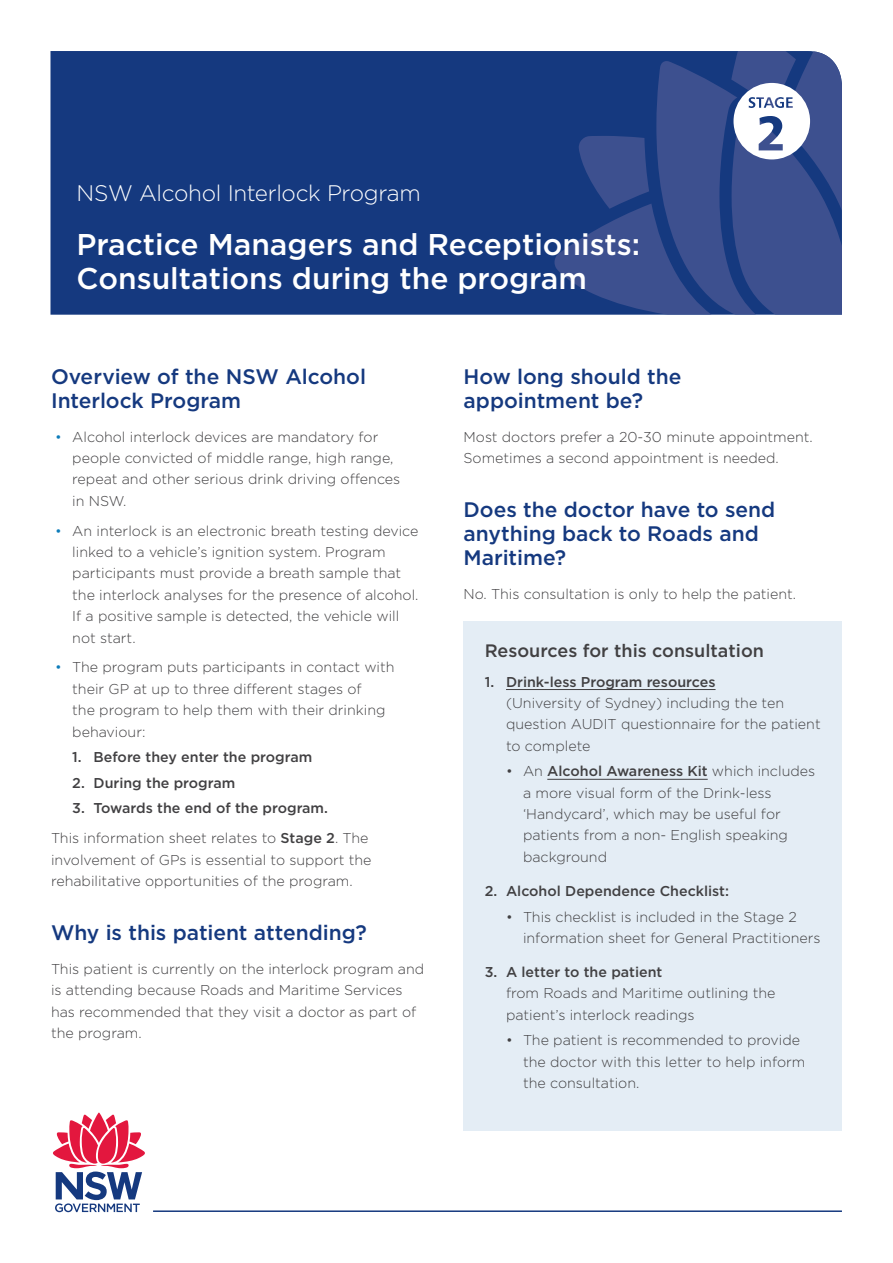
<style>
.page{position:relative;width:893px;height:1263px;background:#fff}
.page>*{position:absolute;margin:0;border:0;box-sizing:border-box;transform-origin:0 0}
.t1{font:500 30px/34.5px "Gotham";color:#fff}
.Subtitle{font:300 22.5px "Gotham";letter-spacing:-.015em;color:#fff}
.H1_Blue__No_Span{font:500 21px/24px "Gotham";color:#15397f}
.H2_Grey{font:500 18px "Gotham";color:#414042}
.Body_copy{font:300 14.25px/21.3px "Gotham";color:#414042}
.t2{font:500 14.25px "Gotham";color:#414042}
.s1{color:#0d7cba}
.s2{font-weight:500}
</style>
<div class="page">
<svg style="left:53px;top:1112px;width:92px;height:100px"></svg>
<div style="left:50px;top:51px;width:504px;height:264px;background:#15397f"></div>
<svg style="left:554px;top:51px;width:288px;height:264px;background:#30498a"></svg>
<hr style="left:153px;top:1210px;width:689px;height:2px;background:#15397f">
<svg style="left:733px;top:83px;width:77px;height:76px"></svg>
<div style="left:463px;top:621px;width:379px;height:510px;background:#e4edf5"></div>
<hr style="left:506px;top:689px;width:209px;height:1px;background:#414042">
<hr style="left:547px;top:779px;width:161px;height:1px;background:#414042">
<h2 class="Subtitle" style="left:77px;top:179px;width:346px">NSW Alcohol Interlock Program</h2>
<h1 class="t1" style="left:77px;top:226px;width:565px">Practice Managers and Receptionists:<br>Consultations during the program</h1>
<h1 class="H1_Blue__No_Span" style="left:51px;top:364px;width:316px">Overview of the NSW Alcohol<br>Interlock Program</h1>
<p class="Body_copy" style="left:72px;top:426px;width:330px;text-indent:-17px"><span class="s1">•</span> Alcohol interlock devices are mandatory for people convicted of middle range, high range, repeat and other serious drink driving offences in NSW.</p>
<p class="Body_copy" style="left:72px;top:520px;width:348px;text-indent:-17px"><span class="s1">•</span> An interlock is an electronic breath testing device linked to a vehicle’s ignition system. Program participants must provide a breath sample that the interlock analyses for the presence of alcohol.<br>If a positive sample is detected, the vehicle will not start.</p>
<p class="Body_copy" style="left:72px;top:656px;width:324px;text-indent:-17px"><span class="s1">•</span> The program puts participants in contact with their GP at up to three different stages of<br>the program to help them with their drinking behaviour:</p>
<p class="t2" style="left:72px;top:748px;width:241px">1. Before they enter the program</p>
<p class="t2" style="left:72px;top:773px;width:164px">2. During the program</p>
<p class="t2" style="left:72px;top:799px;width:257px">3. Towards the end of the program.</p>
<p class="Body_copy" style="left:51px;top:827px;width:322px">This information sheet relates to <span class="s2">Stage 2</span>. The involvement of GPs is essential to support the rehabilitative opportunities of the program.</p>
<h1 class="H1_Blue__No_Span" style="left:51px;top:920px;width:317px">Why is this patient attending?</h1>
<p class="Body_copy" style="left:51px;top:958px;width:375px">This patient is currently on the interlock program and is attending because Roads and Maritime Services has recommended that they visit a doctor as part of the program.</p>
<h1 class="H1_Blue__No_Span" style="left:463px;top:364px;width:219px">How long should the appointment be?</h1>
<p class="Body_copy" style="left:463px;top:426px;width:351px">Most doctors prefer a 20-30 minute appointment.<br>Sometimes a second appointment is needed.</p>
<h1 class="H1_Blue__No_Span" style="left:463px;top:497px;width:313px">Does the doctor have to send anything back to Roads and<br>Maritime?</h1>
<p class="Body_copy" style="left:463px;top:583px;width:334px">No. This consultation is only to help the patient.</p>
<h2 class="H2_Grey" style="left:485px;top:638px;width:281px">Resources for this consultation</h2>
<p class="Body_copy" style="left:506px;top:670px;width:316px;text-indent:-21px"><span class="s2">1. Drink-less Program resources<br></span>(University of Sydney) including the ten question AUDIT questionnaire for the patient to complete</p>
<p class="Body_copy" style="left:523px;top:760px;width:294px;text-indent:-17px">• An <span class="s2">Alcohol Awareness Kit</span> which includes a more visual form of the Drink-less ‘Handycard’, which may be useful for patients from a non- English speaking background</p>
<p class="t2" style="left:485px;top:881px;width:246px">2. Alcohol Dependence Checklist:</p>
<p class="Body_copy" style="left:523px;top:905px;width:299px;text-indent:-17px">• This checklist is included in the Stage 2 information sheet for General Practitioners</p>
<p class="Body_copy" style="left:506px;top:961px;width:271px;text-indent:-21px"><span class="s2">3. A letter to the patient<br></span>from Roads and Maritime outlining the patient’s interlock readings</p>
<p class="Body_copy" style="left:523px;top:1029px;width:284px;text-indent:-17px">• The patient is recommended to provide the doctor with this letter to help inform the consultation.</p>
</div>
